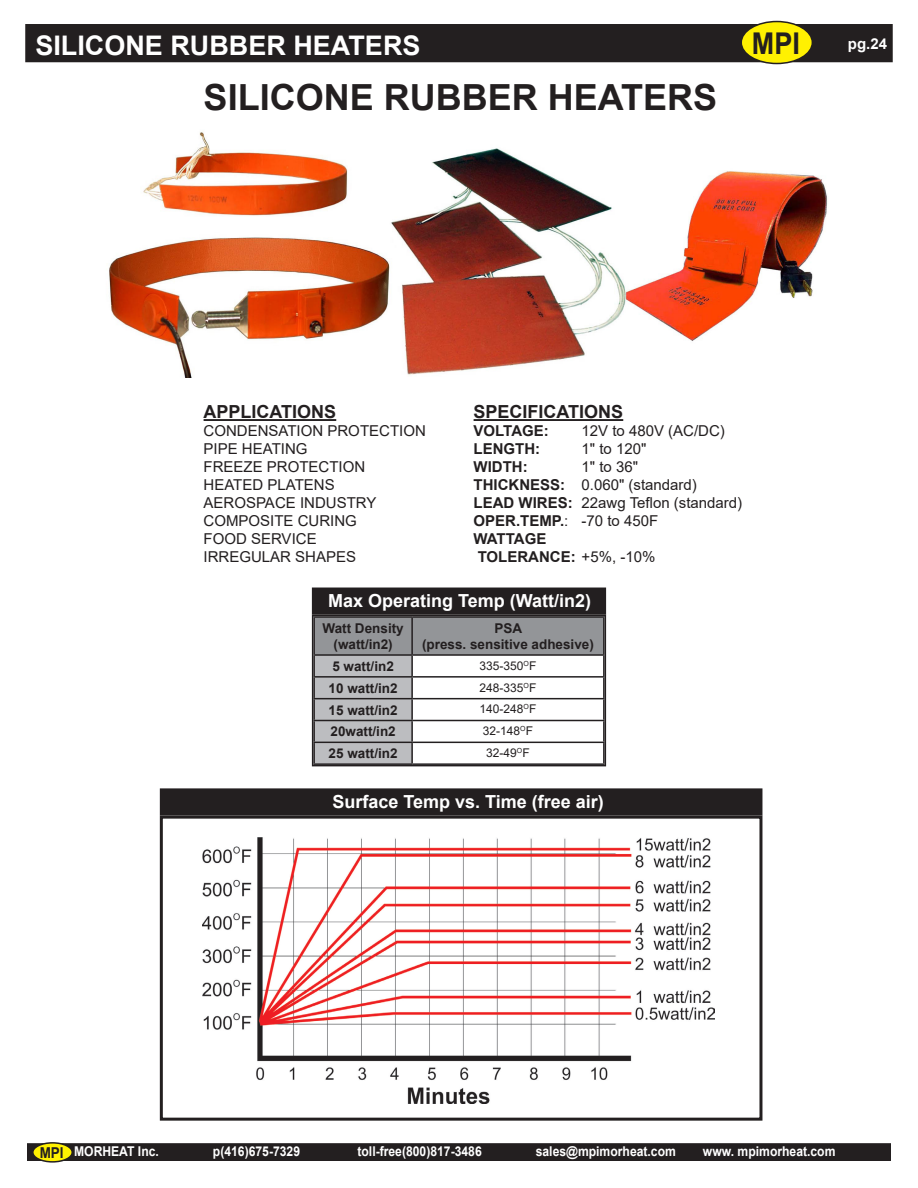
<style>
.page{position:relative;width:918px;height:1188px;background:#fff}
.page>*{position:absolute;margin:0;border:0;box-sizing:border-box;transform-origin:0 0}
.t1{font:700 36px "Arial";color:#231f20}
.t2{font:700 30px "Arial";color:#231f20;scale:.9 1}
.t3{font:700 27px "Arial";color:#fff}
.t4{font:700 18px "Arial";color:#fff}
.t5{font:700 18px "Arial";color:#231f20}
.t6{font:15px "Arial";color:#231f20}
.t7{font:700 15px "Arial";color:#231f20}
.t8{font:700 15px "Arial";letter-spacing:-.03em;color:#231f20}
.t9{font:700 15px "Arial";color:#fff}
.t10{font:700 13.5px "Arial";color:#231f20}
.t11{font:700 13.5px "Arial";color:#fff;scale:.9 1}
.t12{font:12px "Arial";color:#231f20}
.s1{font-weight:700}
.s2{font-weight:400}
.s3{font-size:15px;color:#231f20}
</style>
<div class="page">
<div style="left:28px;top:27px;width:862px;height:32px;background:#231f20"></div>
<div style="left:25px;top:24px;width:868px;height:38px;border:6px solid #231f20"></div>
<div style="left:741px;top:22px;width:71px;height:42px;background:#fff101;border-radius:50%"></div>
<div style="left:741px;top:21px;width:72px;height:43px;border:2px solid #231f20;border-radius:50%"></div>
<div style="left:30px;top:1146px;width:858px;height:12px;background:#231f20"></div>
<div style="left:27px;top:1143px;width:864px;height:18px;border:6px solid #231f20"></div>
<div style="left:33px;top:1143px;width:39px;height:19px;background:#fff101;border-radius:50%"></div>
<div style="left:32px;top:1142px;width:41px;height:21px;border:2px solid #231f20;border-radius:50%"></div>
<img style="left:109px;top:132px;width:718px;height:246px">
<hr style="left:204px;top:419px;width:132px;height:2px;background:#231f20">
<hr style="left:474px;top:419px;width:149px;height:2px;background:#231f20">
<svg style="left:315px;top:618px;width:288px;height:145px"></svg>
<hr style="left:411px;top:656px;width:2px;height:20px;background:#231f20">
<hr style="left:313px;top:676px;width:99px;height:2px;background:#231f20">
<hr style="left:412px;top:676px;width:193px;height:2px;background:#231f20">
<hr style="left:411px;top:678px;width:2px;height:20px;background:#231f20">
<hr style="left:313px;top:698px;width:99px;height:1px;background:#231f20">
<hr style="left:412px;top:698px;width:193px;height:1px;background:#231f20">
<hr style="left:411px;top:699px;width:2px;height:21px;background:#231f20">
<hr style="left:313px;top:720px;width:99px;height:1px;background:#231f20">
<hr style="left:412px;top:720px;width:193px;height:1px;background:#231f20">
<hr style="left:411px;top:721px;width:2px;height:21px;background:#231f20">
<hr style="left:313px;top:742px;width:99px;height:1px;background:#231f20">
<hr style="left:412px;top:742px;width:193px;height:1px;background:#231f20">
<hr style="left:411px;top:743px;width:2px;height:20px;background:#231f20">
<hr style="left:313px;top:654px;width:99px;height:2px;background:#231f20">
<hr style="left:412px;top:654px;width:193px;height:2px;background:#231f20">
<hr style="left:411px;top:618px;width:2px;height:36px;background:#231f20">
<div style="left:312px;top:615px;width:294px;height:151px;border:2px solid #231f20"></div>
<div style="left:313px;top:589px;width:292px;height:24px;background:#231f20"></div>
<div style="left:312px;top:588px;width:294px;height:27px;border:3px solid #231f20"></div>
<img style="left:202px;top:838px;width:512px;height:266px">
<div style="left:161px;top:790px;width:600px;height:24px;background:#231f20"></div>
<div style="left:160px;top:788px;width:602px;height:28px;border:3px solid #231f20"></div>
<div style="left:160px;top:816px;width:602px;height:305px;border:3px solid #231f20"></div>
<p class="t3" style="left:35px;top:26px;width:387px">SILICONE RUBBER HEATERS</p>
<p class="t1" style="left:204px;top:72px;width:515px">SILICONE RUBBER HEATERS</p>
<h2 class="t2" style="left:752px;top:22px;width:55px">MPI</h2>
<p class="t9" style="left:848px;top:33px;width:41px">pg.24</p>
<p class="t5" style="left:204px;top:399px;width:134px">APPLICATIONS</p>
<p class="t6" style="left:204px;top:421px;width:224px">CONDENSATION PROTECTION</p>
<p class="t6" style="left:204px;top:439px;width:105px">PIPE HEATING</p>
<p class="t6" style="left:204px;top:457px;width:163px">FREEZE PROTECTION</p>
<p class="t6" style="left:204px;top:475px;width:133px">HEATED PLATENS</p>
<p class="t6" style="left:204px;top:493px;width:174px">AEROSPACE INDUSTRY</p>
<p class="t6" style="left:204px;top:511px;width:155px">COMPOSITE CURING</p>
<p class="t6" style="left:204px;top:529px;width:115px">FOOD SERVICE</p>
<p class="t6" style="left:204px;top:547px;width:154px">IRREGULAR SHAPES</p>
<p class="t5" style="left:474px;top:399px;width:151px">SPECIFICATIONS</p>
<p class="t7" style="left:474px;top:420px;width:77px">VOLTAGE:</p>
<p class="t6" style="left:582px;top:421px;width:145px">12V to 480V (AC/DC)</p>
<p class="t7" style="left:474px;top:438px;width:68px">LENGTH:</p>
<p class="t6" style="left:582px;top:439px;width:66px">1" to 120"</p>
<p class="t7" style="left:474px;top:456px;width:56px">WIDTH:</p>
<p class="t6" style="left:582px;top:457px;width:58px">1" to 36"</p>
<p class="t6" style="left:474px;top:475px;width:225px"><span class="s1">THICKNESS:</span> 0.060" (standard)</p>
<p class="t6" style="left:474px;top:493px;width:270px"><span class="s1">LEAD WIRES:</span> 22awg Teflon (standard)</p>
<p class="t7" style="left:474px;top:510px;width:186px">OPER.TEMP.<span class="s2">: -70 to 450F</span></p>
<p class="t8" style="left:474px;top:528px;width:74px">WATTAGE</p>
<p class="t7" style="left:478px;top:546px;width:179px">TOLERANCE: <span class="s2">+5%, -10%</span></p>
<p class="t4" style="left:328px;top:588px;width:265px">Max Operating Temp (Watt/in2)</p>
<p class="t10" style="left:323px;top:619px;width:83px">Watt Density</p>
<p class="t10" style="left:334px;top:635px;width:61px">(watt/in2)</p>
<p class="t10" style="left:494px;top:619px;width:29px">PSA</p>
<p class="t10" style="left:422px;top:635px;width:173px">(press. sensitive adhesive)</p>
<p class="t10" style="left:332px;top:657px;width:63px">5 watt/in2</p>
<p class="t12" style="left:480px;top:657px;width:58px">335-350<sup>O</sup>F</p>
<p class="t10" style="left:329px;top:678px;width:71px">10 watt/in2</p>
<p class="t12" style="left:480px;top:679px;width:58px">248-335<sup>O</sup>F</p>
<p class="t10" style="left:329px;top:700px;width:71px">15 watt/in2</p>
<p class="t12" style="left:480px;top:701px;width:58px">140-248<sup>O</sup>F</p>
<p class="t10" style="left:331px;top:722px;width:67px">20watt/in2</p>
<p class="t12" style="left:483px;top:723px;width:52px">32-148<sup>O</sup>F</p>
<p class="t10" style="left:329px;top:744px;width:71px">25 watt/in2</p>
<p class="t12" style="left:486px;top:745px;width:45px">32-49<sup>O</sup>F</p>
<p class="t4" style="left:333px;top:789px;width:273px">Surface Temp vs. Time (free air)</p>
<p class="t11" style="left:40px;top:1142px;width:134px"><span class="s3">MPI</span> MORHEAT Inc.</p>
<p class="t11" style="left:213px;top:1142px;width:98px">p(416)675-7329</p>
<p class="t11" style="left:358px;top:1142px;width:140px">toll-free(800)817-3486</p>
<p class="t11" style="left:536px;top:1142px;width:157px">sales@mpimorheat.com</p>
<p class="t11" style="left:703px;top:1142px;width:149px">www. mpimorheat.com</p>
</div>
